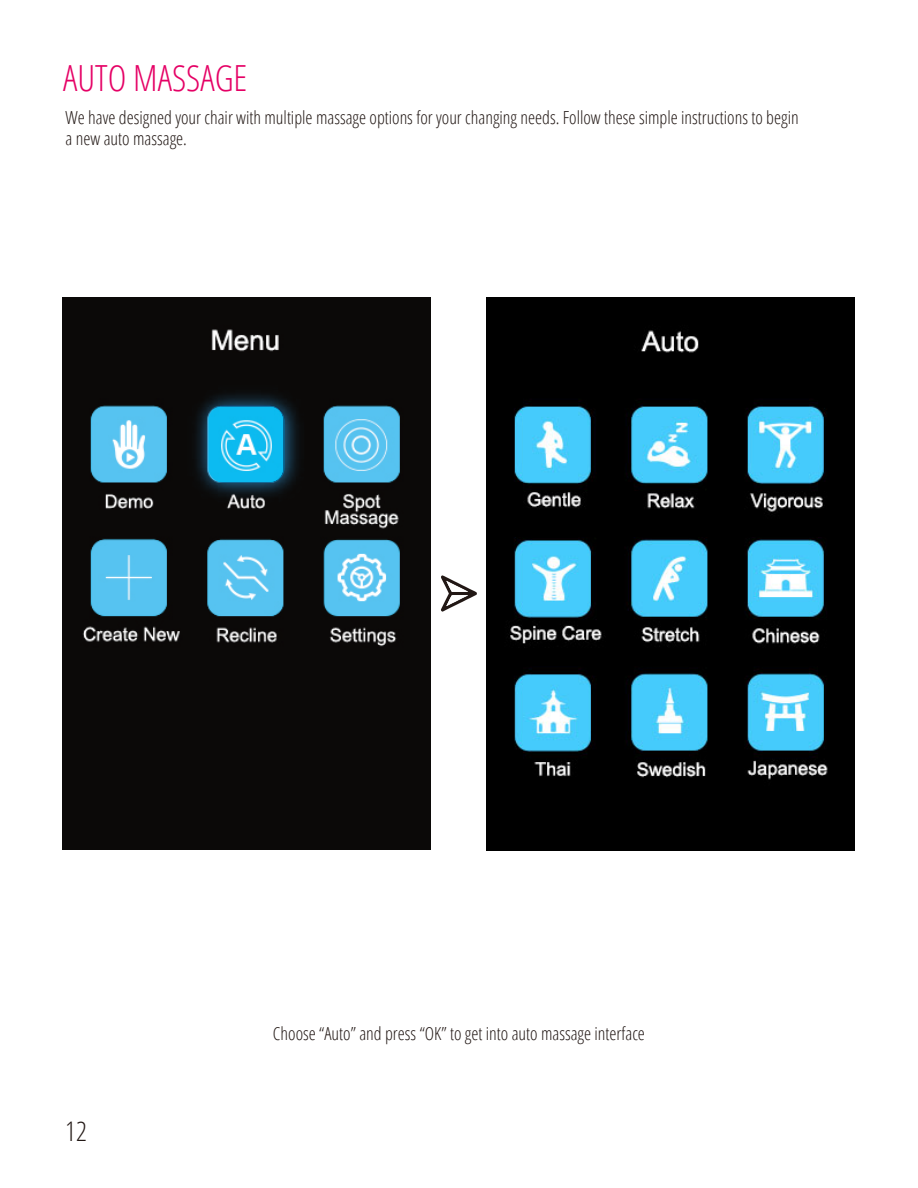
<style>
.page{position:relative;width:918px;height:1188px;background:#fff}
.page>*{position:absolute;margin:0;border:0;box-sizing:border-box;transform-origin:0 0}
.t1{font:300 condensed 36px "Open Sans";color:#e50065}
.t2{font:300 condensed 27px "Open Sans";color:#221815}
.t3{font:300 condensed 18px/21.6px "Open Sans";color:#221815}
</style>
<div class="page">
<img style="left:62px;top:297px;width:369px;height:553px">
<svg style="left:441px;top:575px;width:36px;height:37px"></svg>
<img style="left:183px;top:381px;width:127px;height:127px">
<svg style="left:209px;top:407px;width:76px;height:76px;background:#26beed"></svg>
<img style="left:486px;top:297px;width:369px;height:553px">
<h1 class="t1" style="left:63px;top:54px;width:186px">AUTO MASSAGE</h1>
<p class="t3" style="left:66px;top:106px;width:735px">We have designed your chair with multiple massage options for your changing needs. Follow these simple instructions to begin a new auto massage.</p>
<h2 class="t2" style="left:65px;top:1113px;width:23px">12</h2>
<p class="t3" style="left:273px;top:1022px;width:374px">Choose “Auto” and press “OK” to get into auto massage interface</p>
</div>
